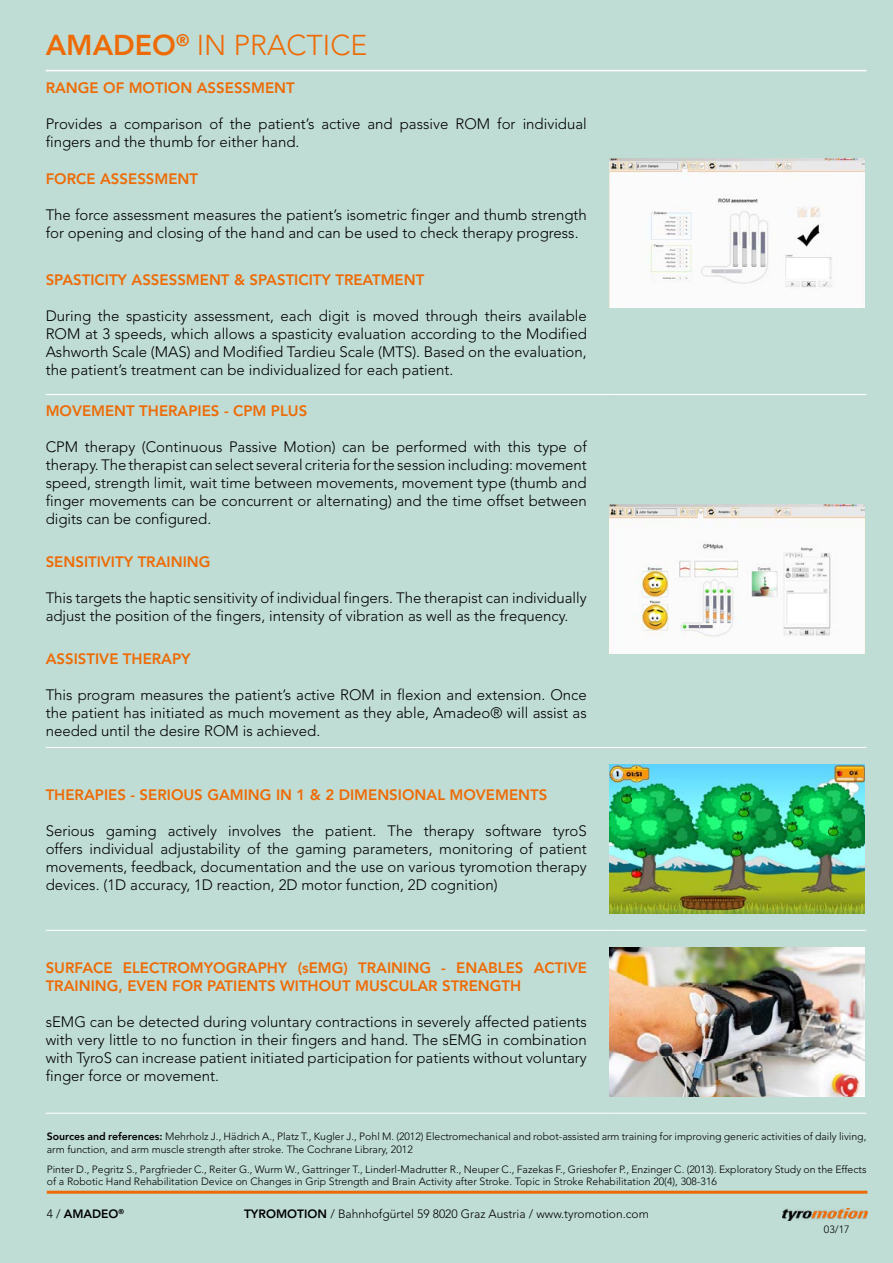
<style>
.page{position:relative;width:893px;height:1263px;background:#c0ddd5}
.page>*{position:absolute;margin:0;border:0;box-sizing:border-box;transform-origin:0 0}
.t1{font:300 28.5px "Avenir";color:#ed6b06}
.t2{font:300 15px/18px "Avenir";color:#000;text-align:justify}
.t3{font:800 15px/18px "Avenir";color:#ed6b06}
.t4{font:300 12px "Avenir";color:#000}
.t5{font:800 12px "Avenir";color:#000}
.t6{font:300 10.5px/12.6px "Avenir";color:#000}
.s1{font-weight:800}
.s2{font-weight:300}
</style>
<div class="page">
<hr style="left:46px;top:394px;width:562px;height:1px;background:#fff">
<hr style="left:608px;top:394px;width:258px;height:1px;background:#fff">
<hr style="left:46px;top:747px;width:562px;height:1px;background:#fff">
<hr style="left:608px;top:747px;width:258px;height:1px;background:#fff">
<hr style="left:46px;top:930px;width:562px;height:1px;background:#fff">
<hr style="left:608px;top:930px;width:258px;height:1px;background:#fff">
<hr style="left:46px;top:1113px;width:562px;height:1px;background:#fff">
<hr style="left:608px;top:1113px;width:258px;height:1px;background:#fff">
<hr style="left:46px;top:70px;width:562px;height:1px;background:#fff">
<hr style="left:608px;top:70px;width:258px;height:1px;background:#fff">
<img style="left:610px;top:158px;width:255px;height:149px">
<img style="left:610px;top:505px;width:255px;height:149px">
<img style="left:610px;top:764px;width:255px;height:149px">
<img style="left:610px;top:947px;width:255px;height:149px">
<hr style="left:47px;top:1191px;width:820px;height:3px;background:#ed6b06">
<img style="left:783px;top:1208px;width:84px;height:12px">
<h1 class="t1" style="left:46px;top:29px;width:323px"><span class="s1">AMADEO</span><sup>®</sup> IN PRACTICE</h1>
<p class="t3" style="left:46px;top:78px;width:251px">RANGE OF MOTION ASSESSMENT</p>
<p class="t2" style="left:46px;top:114px;width:543px">Provides a comparison of the patient’s active and passive ROM for individual fingers and the thumb for either hand.</p>
<p class="t3" style="left:46px;top:170px;width:154px">FORCE ASSESSMENT</p>
<p class="t2" style="left:46px;top:206px;width:543px">The force assessment measures the patient’s isometric finger and thumb strength for opening and closing of the hand and can be used to check therapy progress.</p>
<p class="t3" style="left:46px;top:271px;width:380px">SPASTICITY ASSESSMENT &amp; SPASTICITY TREATMENT</p>
<p class="t2" style="left:46px;top:307px;width:543px">During the spasticity assessment, each digit is moved through theirs available ROM at 3 speeds, which allows a spasticity evaluation according to the Modified Ashworth Scale (MAS) and Modified Tardieu Scale (MTS). Based on the evaluation, the patient’s treatment can be individualized for each patient.</p>
<p class="t3" style="left:46px;top:402px;width:263px">MOVEMENT THERAPIES - CPM PLUS</p>
<p class="t2" style="left:46px;top:438px;width:543px">CPM therapy (Continuous Passive Motion) can be performed with this type of therapy. The therapist can select several criteria for the session including: movement speed, strength limit, wait time between movements, movement type (thumb and finger movements can be concurrent or alternating) and the time offset between digits can be configured.</p>
<p class="t3" style="left:46px;top:552px;width:166px">SENSITIVITY TRAINING</p>
<p class="t2" style="left:46px;top:589px;width:543px">This targets the haptic sensitivity of individual fingers. The therapist can individually adjust the position of the fingers, intensity of vibration as well as the frequency.</p>
<p class="t3" style="left:46px;top:650px;width:147px">ASSISTIVE THERAPY</p>
<p class="t2" style="left:46px;top:686px;width:543px">This program measures the patient’s active ROM in flexion and extension. Once the patient has initiated as much movement as they able, Amadeo® will assist as needed until the desire ROM is achieved.</p>
<p class="t3" style="left:46px;top:785px;width:503px">THERAPIES - SERIOUS GAMING IN 1 &amp; 2 DIMENSIONAL MOVEMENTS</p>
<p class="t2" style="left:46px;top:821px;width:543px">Serious gaming actively involves the patient. The therapy software tyroS offers individual adjustability of the gaming parameters, monitoring of patient movements, feedback, documentation and the use on various tyromotion therapy devices. (1D accuracy, 1D reaction, 2D motor function, 2D cognition)</p>
<p class="t3" style="left:46px;top:959px;width:543px">SURFACE ELECTROMYOGRAPHY (sEMG) TRAINING - ENABLES ACTIVE<br>TRAINING, EVEN FOR PATIENTS WITHOUT MUSCULAR STRENGTH</p>
<p class="t2" style="left:46px;top:1013px;width:543px">sEMG can be detected during voluntary contractions in severely affected patients with very little to no function in their fingers and hand. The sEMG in combination with TyroS can increase patient initiated participation for patients without voluntary finger force or movement.</p>
<p class="t6" style="left:47px;top:1130px;width:821px"><span class="s1">Sources and references:</span> Mehrholz J., Hädrich A., Platz T., Kugler J., Pohl M. (2012) Electromechanical and robot-assisted arm training for improving generic activities of daily living, arm function, and arm muscle strength after stroke. The Cochrane Library, 2012</p>
<p class="t6" style="left:47px;top:1163px;width:821px">Pinter D., Pegritz S., Pargfrieder C., Reiter G., Wurm W., Gattringer T., Linderl-Madrutter R., Neuper C., Fazekas F., Grieshofer P., Enzinger C. (2013). Exploratory Study on the Effects of a Robotic Hand Rehabilitation Device on Changes in Grip Strength and Brain Activity after Stroke. Topic in Stroke Rehabilitation 20(4), 308-316</p>
<p class="t5" style="left:47px;top:1206px;width:79px"><span class="s2">4 /</span> AMADEO<sup>®</sup></p>
<p class="t4" style="left:244px;top:1206px;width:406px"><span class="s1">TYROMOTION</span> / Bahnhofgürtel 59 8020 Graz Austria / www.tyromotion.com</p>
<p class="t6" style="left:824px;top:1223px;width:27px">03/17</p>
</div>
